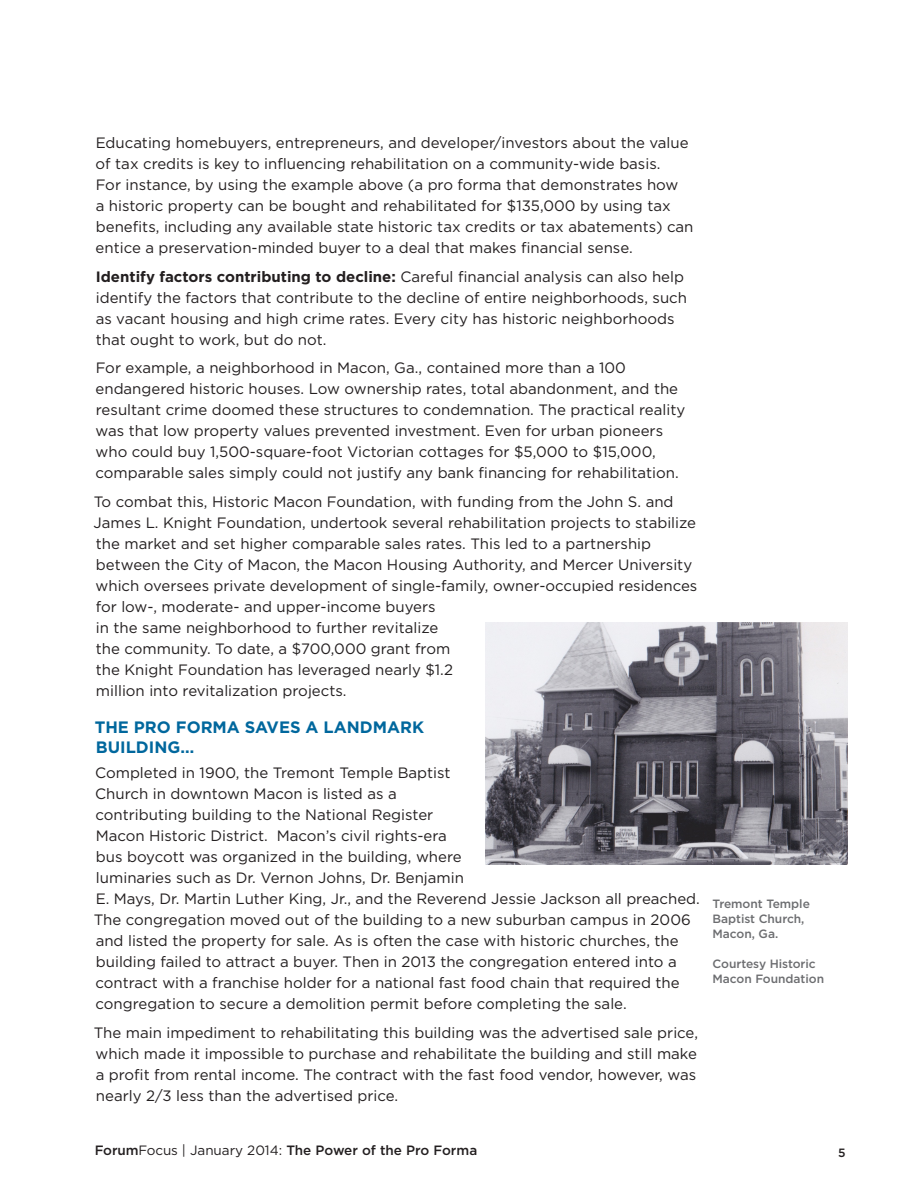
<style>
.page{position:relative;width:918px;height:1188px;background:#fff}
.page>*{position:absolute;margin:0;border:0;box-sizing:border-box;transform-origin:0 0}
.Subhead_A{font:700 16.5px/19.5px "Gotham";color:#00679d}
.Body_Copy{font:15px/21px "Gotham";color:#231f20}
.t1{font:500 13.5px "Gotham";letter-spacing:-.005em;color:#231f20}
.t2{font:500 12px/15px "Gotham";letter-spacing:-.005em;color:#6c6d70}
.t3{font:500 12px "Gotham";color:#231f20}
.s1{font-weight:700}
.s2{font-weight:400}
</style>
<div class="page">
<img style="left:485px;top:622px;width:362px;height:243px">
<p class="Body_Copy" style="left:96px;top:132px;width:599px">Educating homebuyers, entrepreneurs, and developer/investors about the value of tax credits is key to influencing rehabilitation on a community-wide basis.<br>For instance, by using the example above (a pro forma that demonstrates how<br>a historic property can be bought and rehabilitated for $135,000 by using tax benefits, including any available state historic tax credits or tax abatements) can entice a preservation-minded buyer to a deal that makes financial sense.</p>
<p class="Body_Copy" style="left:96px;top:265px;width:593px"><span class="s1">Identify factors contributing to decline:</span> Careful financial analysis can also help identify the factors that contribute to the decline of entire neighborhoods, such as vacant housing and high crime rates. Every city has historic neighborhoods that ought to work, but do not.</p>
<p class="Body_Copy" style="left:96px;top:357px;width:591px">For example, a neighborhood in Macon, Ga., contained more than a 100 endangered historic houses. Low ownership rates, total abandonment, and the resultant crime doomed these structures to condemnation. The practical reality was that low property values prevented investment. Even for urban pioneers who could buy 1,500-square-foot Victorian cottages for $5,000 to $15,000, comparable sales simply could not justify any bank financing for rehabilitation.</p>
<p class="Body_Copy" style="left:94px;top:490px;width:605px">To combat this, Historic Macon Foundation, with funding from the John S. and James L. Knight Foundation, undertook several rehabilitation projects to stabilize the market and set higher comparable sales rates. This led to a partnership between the City of Macon, the Macon Housing Authority, and Mercer University which oversees private development of single-family, owner-occupied residences for low-, moderate- and upper-income buyers<br>in the same neighborhood to further revitalize<br>the community. To date, a $700,000 grant from<br>the Knight Foundation has leveraged nearly $1.2<br>million into revitalization projects.</p>
<p class="Subhead_A" style="left:95px;top:717px;width:331px">THE PRO FORMA SAVES A LANDMARK<br>BUILDING…</p>
<p class="Body_Copy" style="left:94px;top:762px;width:608px">Completed in 1900, the Tremont Temple Baptist<br>Church in downtown Macon is listed as a<br>contributing building to the National Register<br>Macon Historic District. Macon’s civil rights-era<br>bus boycott was organized in the building, where<br>luminaries such as Dr. Vernon Johns, Dr. Benjamin<br>E. Mays, Dr. Martin Luther King, Jr., and the Reverend Jessie Jackson all preached.<br>The congregation moved out of the building to a new suburban campus in 2006 and listed the property for sale. As is often the case with historic churches, the building failed to attract a buyer. Then in 2013 the congregation entered into a contract with a franchise holder for a national fast food chain that required the congregation to secure a demolition permit before completing the sale.</p>
<p class="Body_Copy" style="left:94px;top:1021px;width:606px;text-align:justify">The main impediment to rehabilitating this building was the advertised sale price, which made it impossible to purchase and rehabilitate the building and still make a profit from rental income. The contract with the fast food vendor, however, was nearly 2/3 less than the advertised price.</p>
<p class="t2" style="left:712px;top:897px;width:99px">Tremont Temple<br>Baptist Church,<br>Macon, Ga.</p>
<p class="t2" style="left:712px;top:957px;width:113px">Courtesy Historic<br>Macon Foundation</p>
<p class="t1" style="left:95px;top:1141px;width:384px">Forum<span class="s2">Focus | January 2014:</span> The Power of the Pro Forma</p>
<p class="t3" style="left:838px;top:1145px;width:9px">5</p>
</div>
